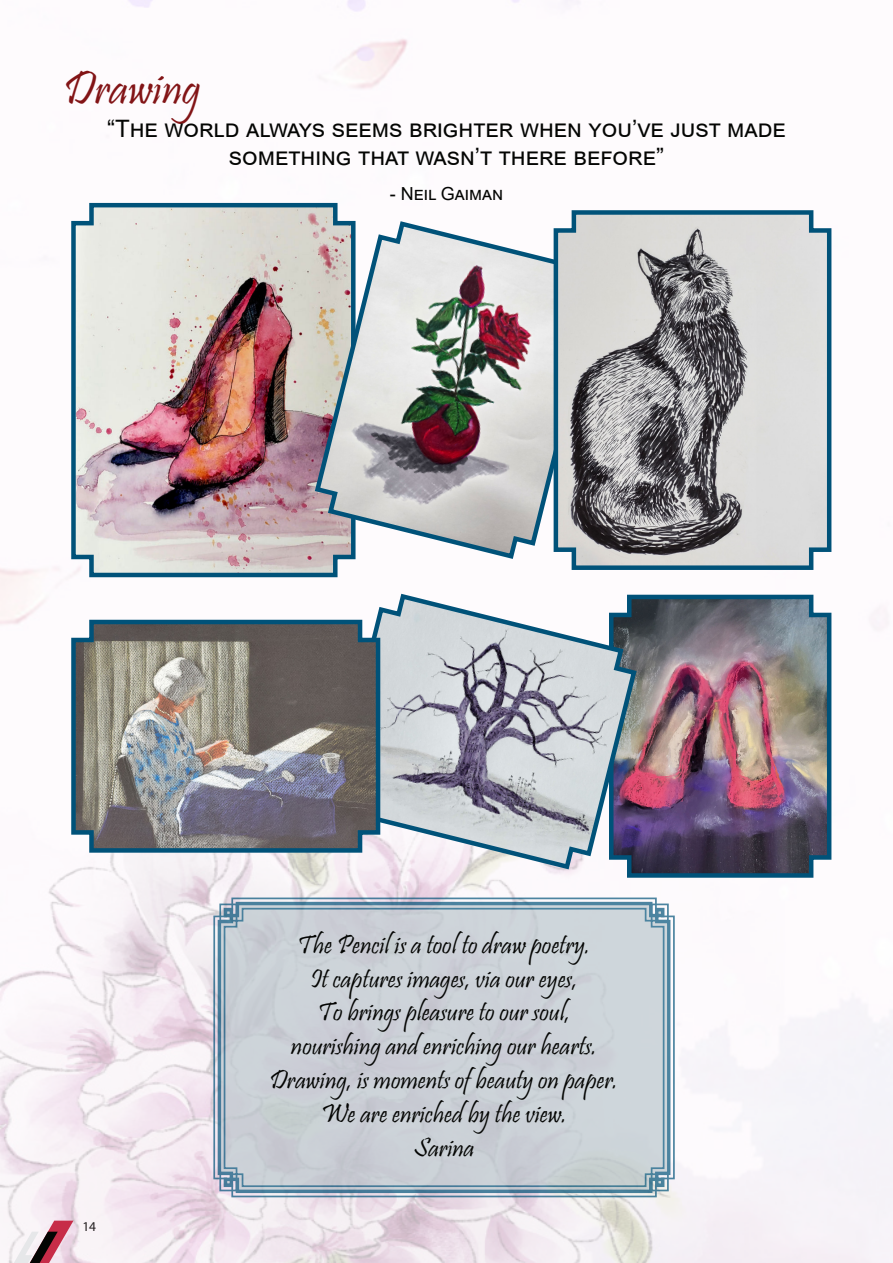
<style>
.page{position:relative;width:893px;height:1263px;background:#fff}
.page>*{position:absolute;margin:0;border:0;box-sizing:border-box;transform-origin:0 0}
.Footnotes_Biege{font:48px "Pristina";color:#821416}
.Footnotes_Biege-2{font:27px "Pristina";color:#040503}
.Footnotes_Biege-3{font:24px/28.8px "Arial";color:#040503;text-align:center}
.Footnotes_Biege-4{font:18px "Arial";color:#040503}
.t1{font:13.5px "Myriad Pro";color:#231f20}
</style>
<div class="page">
<img style="left:0;top:0;width:893px;height:1263px">
<img style="left:69px;top:201px;width:289px;height:378px">
<img style="left:607px;top:592px;width:227px;height:288px">
<svg style="left:331px;top:591px;width:308px;height:281px"></svg>
<img style="left:312px;top:218px;width:239px;height:344px">
<svg style="left:69px;top:617px;width:314px;height:238px;background:#808283"></svg>
<svg style="left:551px;top:208px;width:283px;height:364px;background:#a8acae"></svg>
<svg style="left:213px;top:897px;width:463px;height:301px"></svg>
<svg style="left:216px;top:900px;width:456px;height:295px"></svg>
<svg style="left:219px;top:903px;width:451px;height:289px;background:#c4ccd3"></svg>
<svg style="left:14px;top:1220px;width:59px;height:43px"></svg>
<p class="Footnotes_Biege" style="left:64px;top:61px;width:139px">Drawing</p>
<p class="Footnotes_Biege-3" style="left:107px;top:114px;width:680px">“The world always seems brighter when you’ve just made something that wasn’t there before”</p>
<p class="Footnotes_Biege-4" style="left:390px;top:181px;width:115px">- Neil Gaiman</p>
<p class="t1" style="left:82px;top:1218px;width:15px">14</p>
<p class="Footnotes_Biege-2" style="left:298px;top:930px;width:294px">The Pencil is a tool to draw poetry.</p>
<p class="Footnotes_Biege-2" style="left:310px;top:963px;width:269px">It captures images, via our eyes,</p>
<p class="Footnotes_Biege-2" style="left:318px;top:997px;width:254px">To brings pleasure to our soul,</p>
<p class="Footnotes_Biege-2" style="left:291px;top:1031px;width:308px">nourishing and enriching our hearts.</p>
<p class="Footnotes_Biege-2" style="left:270px;top:1065px;width:350px">Drawing, is moments of beauty on paper.</p>
<p class="Footnotes_Biege-2" style="left:321px;top:1098px;width:247px">We are enriched by the view.</p>
<p class="Footnotes_Biege-2" style="left:414px;top:1132px;width:62px">Sarina</p>
</div>
